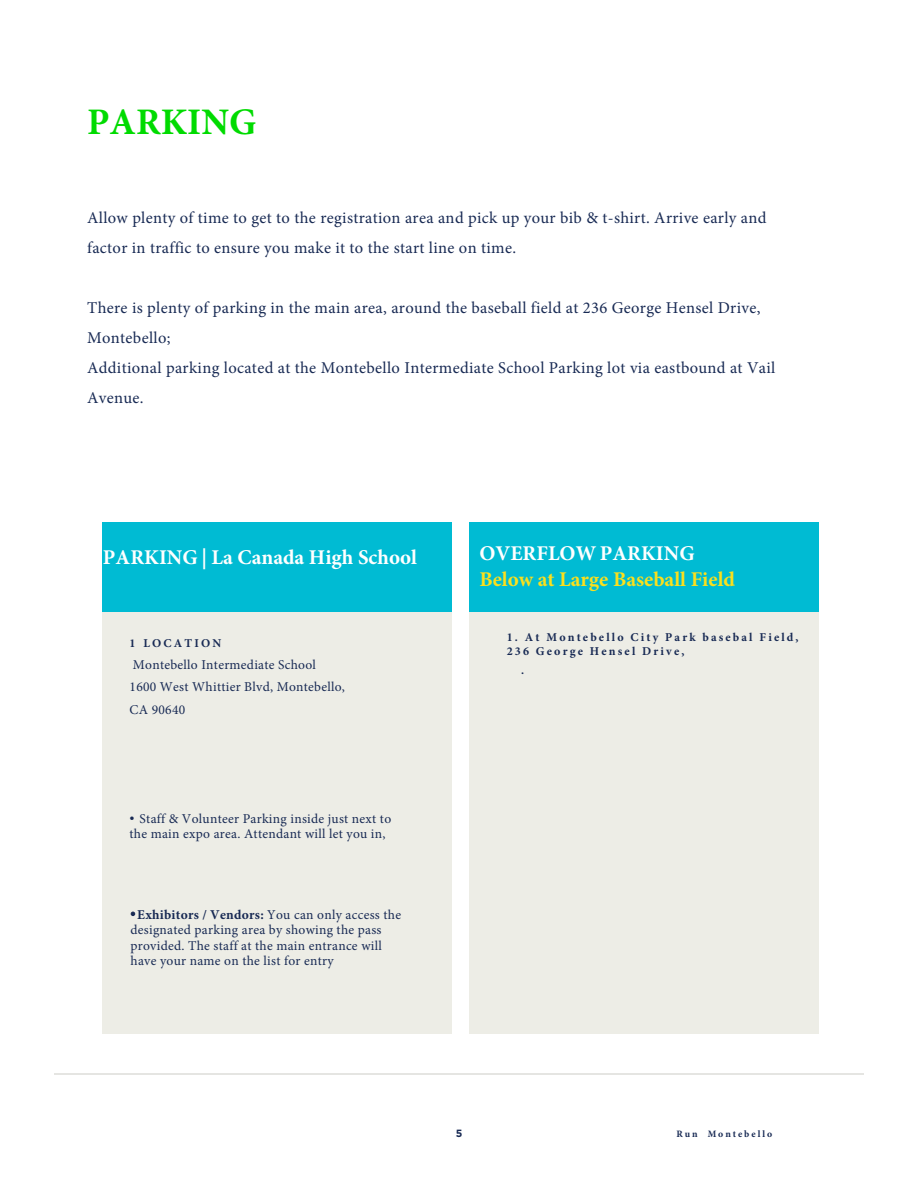
<style>
.page{position:relative;width:918px;height:1188px;background:#fff}
.page>*{position:absolute;margin:0;border:0;box-sizing:border-box;transform-origin:0 0}
.t1{font:700 37.5px "Minion Pro";color:#00db00}
.t2{font:700 21px "Minion Pro";color:#fff}
.t3{font:700 21px "Minion Pro";color:#fbe01d}
.t4{font:16.5px/30px "Minion Pro";letter-spacing:.02em;color:#182a54}
.t5{font:13.5px/15.5px "Minion Pro";letter-spacing:.02em;color:#182a54}
.t6{font:700 12px/14.4px "Minion Pro";letter-spacing:.18em;color:#182a54}
.t7{font:700 10.5px "Gotham";color:#182a54}
.t8{font:700 9.75px "Minion Pro";letter-spacing:.2em;color:#182a54}
.s1{font-family:"Gotham"}
.s2{font-weight:700}
</style>
<div class="page">
<hr style="left:54px;top:1074px;width:810px;height:1px;background:#cdccc6">
<div style="left:103px;top:612px;width:349px;height:422px;background:#edede6"></div>
<div style="left:469px;top:612px;width:350px;height:422px;background:#edede6"></div>
<div style="left:103px;top:522px;width:349px;height:90px;background:#00bbd3"></div>
<div style="left:469px;top:522px;width:350px;height:90px;background:#00bbd3"></div>
<h1 class="t1" style="left:87px;top:96px;width:171px">PARKING</h1>
<p class="t4" style="left:87px;top:203px;width:681px">Allow plenty of time to get to the registration area and pick up your bib &amp; t-shirt. Arrive early and factor in traffic to ensure you make it to the start line on time.</p>
<p class="t4" style="left:87px;top:292px;width:690px">There is plenty of parking in the main area, around the baseball field at 236 George Hensel Drive, Montebello;<br>Additional parking located at the Montebello Intermediate School Parking lot via eastbound at Vail Avenue.</p>
<p class="t2" style="left:103px;top:542px;width:315px">PARKING | La Canada High School</p>
<p class="t2" style="left:479px;top:539px;width:217px">OVERFLOW PARKING</p>
<p class="t3" style="left:479px;top:564px;width:257px">Below at Large Baseball Field</p>
<p class="t6" style="left:130px;top:636px;width:93px">1 LOCATION</p>
<p class="t5" style="left:130px;top:653px;width:217px;line-height:22.5px">Montebello Intermediate School<br>1600 West Whittier Blvd, Montebello,<br>CA 90640</p>
<p class="t5" style="left:129px;top:811px;width:264px;line-height:15px"><span class="s1">•</span> Staff &amp; Volunteer Parking inside just next to the main expo area. Attendant will let you in,</p>
<p class="t5" style="left:130px;top:907px;width:273px"><span class="s1">•</span><span class="s2">Exhibitors / Vendors:</span> You can only access the designated parking area by showing the pass provided. The staff at the main entrance will have your name on the list for entry</p>
<p class="t6" style="left:507px;top:630px;width:293px">1. At Montebello City Park basebal Field,<br>236 George Hensel Drive,</p>
<p class="t6" style="left:521px;top:663px;width:5px">.</p>
<p class="t7" style="left:456px;top:1126px;width:8px">5</p>
<p class="t8" style="left:676px;top:1127px;width:97px">Run Montebello</p>
</div>
